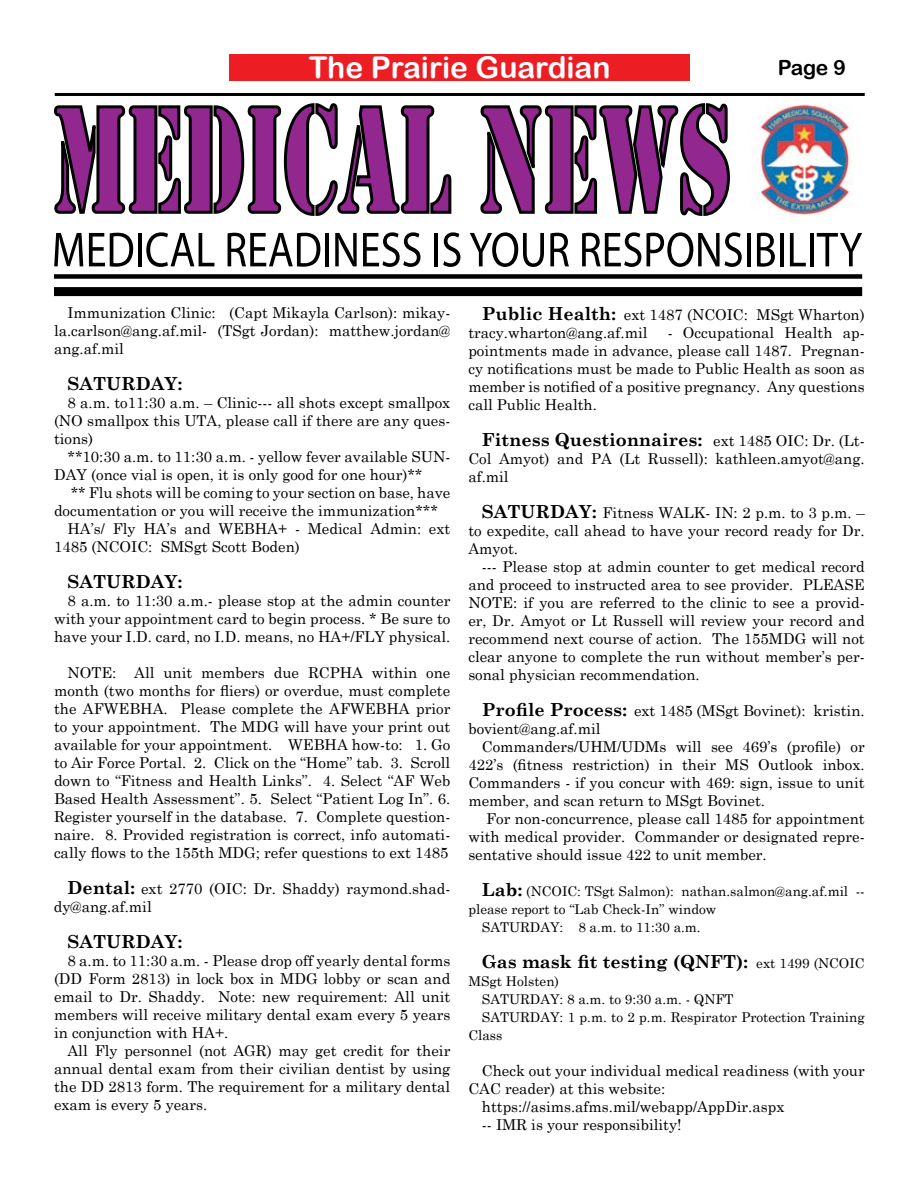
<style>
.page{position:relative;width:918px;height:1188px;background:#fff}
.page>*{position:absolute;margin:0;border:0;box-sizing:border-box;transform-origin:0 0}
.t1{font:30px "Arial Rounded MT Bold";color:#fff}
.t2{font:21px "Arial Rounded MT Bold";color:#000}
.t3{font:700 18px "Century Schoolbook";color:#000}
.t4{font:15px/18px "Century Schoolbook";color:#000;text-align:justify}
.t5{font:13.5px "Century Schoolbook";color:#000}
.s1{font-weight:700;font-size:18px}
.s2{font-weight:400;font-size:15px}
.s3{font-weight:400;font-size:13.5px}
</style>
<div class="page">
<div style="left:229px;top:54px;width:461px;height:26px;background:#ed1d24"></div>
<hr style="left:55px;top:93px;width:810px;height:3px;background:#000">
<svg style="left:54px;top:103px;width:397px;height:113px"></svg>
<svg style="left:480px;top:103px;width:250px;height:113px"></svg>
<img style="left:750px;top:105px;width:103px;height:110px">
<svg style="left:54px;top:233px;width:29px;height:33px"></svg>
<svg style="left:89px;top:233px;width:44px;height:34px"></svg>
<hr style="left:138px;top:233px;width:4px;height:33px;background:#000">
<svg style="left:146px;top:232px;width:68px;height:35px"></svg>
<svg style="left:228px;top:233px;width:92px;height:34px"></svg>
<hr style="left:325px;top:233px;width:4px;height:33px;background:#000">
<svg style="left:335px;top:233px;width:22px;height:33px"></svg>
<svg style="left:363px;top:232px;width:58px;height:35px"></svg>
<hr style="left:435px;top:233px;width:3px;height:33px;background:#000">
<svg style="left:443px;top:232px;width:17px;height:35px"></svg>
<svg style="left:470px;top:232px;width:74px;height:35px"></svg>
<svg style="left:550px;top:233px;width:19px;height:33px"></svg>
<svg style="left:582px;top:232px;width:59px;height:35px"></svg>
<svg style="left:647px;top:232px;width:95px;height:35px"></svg>
<hr style="left:747px;top:233px;width:4px;height:33px;background:#000">
<svg style="left:757px;top:233px;width:18px;height:34px"></svg>
<hr style="left:780px;top:233px;width:4px;height:33px;background:#000">
<svg style="left:790px;top:233px;width:16px;height:33px"></svg>
<hr style="left:810px;top:233px;width:4px;height:33px;background:#000">
<svg style="left:817px;top:233px;width:45px;height:33px"></svg>
<div style="left:54px;top:274px;width:808px;height:5px;background:#000"></div>
<div style="left:54px;top:287px;width:808px;height:9px;background:#000"></div>
<h1 class="t1" style="left:309px;top:50px;width:303px">The Prairie Guardian</h1>
<h2 class="t2" style="left:778px;top:55px;width:70px">Page 9</h2>
<p class="t4" style="left:54px;top:302px;width:398px;text-indent:14px">Immunization Clinic: (Capt Mikayla Carlson): mikay&shy;la.carlson@ang.af.mil- (TSgt Jordan): matthew.jordan@ ang.af.mil</p>
<p class="t3" style="left:68px;top:369px;width:116px">SATURDAY:</p>
<p class="t4" style="left:54px;top:392px;width:398px;text-indent:14px">8 a.m. to11:30 a.m. – Clinic--- all shots except smallpox (NO smallpox this UTA, please call if there are any ques&shy;tions)</p>
<p class="t4" style="left:54px;top:446px;width:398px;text-indent:14px">**10:30 a.m. to 11:30 a.m. - yellow fever available SUN-<br>DAY (once vial is open, it is only good for one hour)**</p>
<p class="t4" style="left:71px;top:482px;width:381px">** Flu shots will be coming to your section on base, have</p>
<p class="t4" style="left:54px;top:500px;width:385px">documentation or you will receive the immunization***</p>
<p class="t4" style="left:68px;top:518px;width:384px">HA’s/ Fly HA’s and WEBHA+ - Medical Admin: ext</p>
<p class="t4" style="left:54px;top:536px;width:247px">1485 (NCOIC: SMSgt Scott Boden)</p>
<p class="t3" style="left:68px;top:567px;width:116px">SATURDAY:</p>
<p class="t4" style="left:54px;top:590px;width:398px;text-indent:14px">8 a.m. to 11:30 a.m.- please stop at the admin counter with your appointment card to begin process. * Be sure to have your I.D. card, no I.D. means, no HA+/FLY physical.</p>
<p class="t4" style="left:54px;top:662px;width:398px;text-indent:14px">NOTE: All unit members due RCPHA within one month (two months for fliers) or overdue, must complete the AFWEBHA. Please complete the AFWEBHA prior to your appointment. The MDG will have your print out available for your appointment. WEBHA how-to: 1. Go to Air Force Portal. 2. Click on the “Home” tab. 3. Scroll down to “Fitness and Health Links”. 4. Select “AF Web Based Health Assessment”. 5. Select “Patient Log In”. 6.<br>Register yourself in the database. 7. Complete question&shy;naire. 8. Provided registration is correct, info automati&shy;cally flows to the 155th MDG; refer questions to ext 1485</p>
<p class="t4" style="left:54px;top:878px;width:398px;text-indent:14px"><span class="s1">Dental:</span> ext 2770 (OIC: Dr. Shaddy) raymond.shad&shy;dy@ang.af.mil</p>
<p class="t3" style="left:68px;top:927px;width:116px">SATURDAY:</p>
<p class="t4" style="left:54px;top:950px;width:398px;text-indent:14px">8 a.m. to 11:30 a.m. - Please drop off yearly dental forms (DD Form 2813) in lock box in MDG lobby or scan and email to Dr. Shaddy. Note: new requirement: All unit members will receive military dental exam every 5 years in conjunction with HA+.</p>
<p class="t4" style="left:54px;top:1040px;width:398px;text-indent:14px">All Fly personnel (not AGR) may get credit for their annual dental exam from their civilian dentist by using the DD 2813 form. The requirement for a military dental exam is every 5 years.</p>
<p class="t4" style="left:468px;top:304px;width:398px;text-indent:14px"><span class="s1">Public Health:</span> ext 1487 (NCOIC: MSgt Wharton) tracy.wharton@ang.af.mil</p>
<p class="t4" style="left:468px;top:322px;width:398px;text-indent:199px">- Occupational Health ap&shy;pointments made in advance, please call 1487. Pregnan&shy;cy notifications must be made to Public Health as soon as member is notified of a positive pregnancy. Any questions call Public Health.</p>
<p class="t3" style="left:482px;top:426px;width:384px">Fitness Questionnaires: <span class="s2">ext 1485 OIC: Dr. (Lt-</span></p>
<p class="t4" style="left:468px;top:448px;width:398px">Col Amyot) and PA (Lt Russell): kathleen.amyot@ang. af.mil</p>
<p class="t4" style="left:468px;top:502px;width:398px;text-indent:14px"><span class="s1">SATURDAY:</span> Fitness WALK- IN: 2 p.m. to 3 p.m. – to expedite, call ahead to have your record ready for Dr.<br>Amyot.</p>
<p class="t4" style="left:468px;top:556px;width:398px;text-indent:14px">--- Please stop at admin counter to get medical record and proceed to instructed area to see provider. PLEASE NOTE: if you are referred to the clinic to see a provid&shy;er, Dr. Amyot or Lt Russell will review your record and recommend next course of action. The 155MDG will not clear anyone to complete the run without member’s per&shy;sonal physician recommendation.</p>
<p class="t4" style="left:468px;top:700px;width:398px;text-indent:13px"><span class="s1">Profile Process:</span> ext 1485 (MSgt Bovinet): kristin. bovient@ang.af.mil</p>
<p class="t4" style="left:468px;top:736px;width:398px;text-indent:14px">Commanders/UHM/UDMs will see 469’s (profile) or 422’s (fitness restriction) in their MS Outlook inbox.<br>Commanders - if you concur with 469: sign, issue to unit member, and scan return to MSgt Bovinet.</p>
<p class="t4" style="left:468px;top:808px;width:398px;text-indent:18px">For non-concurrence, please call 1485 for appointment with medical provider. Commander or designated repre&shy;sentative should issue 422 to unit member.</p>
<p class="t5" style="left:482px;top:880px;width:384px"><span class="s1">Lab:</span> (NCOIC: TSgt Salmon): nathan.salmon@ang.af.mil --</p>
<p class="t5" style="left:468px;top:898px;width:250px">please report to “Lab Check-In” window</p>
<p class="t5" style="left:482px;top:916px;width:220px">SATURDAY: 8 a.m. to 11:30 a.m.</p>
<p class="t3" style="left:482px;top:948px;width:384px">Gas mask fit testing (QNFT): <span class="s3">ext 1499 (NCOIC</span></p>
<p class="t5" style="left:468px;top:970px;width:92px">MSgt Holsten)</p>
<p class="t5" style="left:482px;top:988px;width:253px">SATURDAY: 8 a.m. to 9:30 a.m. - QNFT</p>
<p class="t5" style="left:482px;top:1006px;width:384px">SATURDAY: 1 p.m. to 2 p.m. Respirator Protection Training</p>
<p class="t5" style="left:468px;top:1024px;width:36px">Class</p>
<p class="t4" style="left:482px;top:1060px;width:384px">Check out your individual medical readiness (with your</p>
<p class="t4" style="left:468px;top:1078px;width:198px">CAC reader) at this website:</p>
<p class="t4" style="left:482px;top:1096px;width:304px">https://asims.afms.mil/webapp/AppDir.aspx</p>
<p class="t4" style="left:482px;top:1114px;width:201px">-- IMR is your responsibility!</p>
</div>
